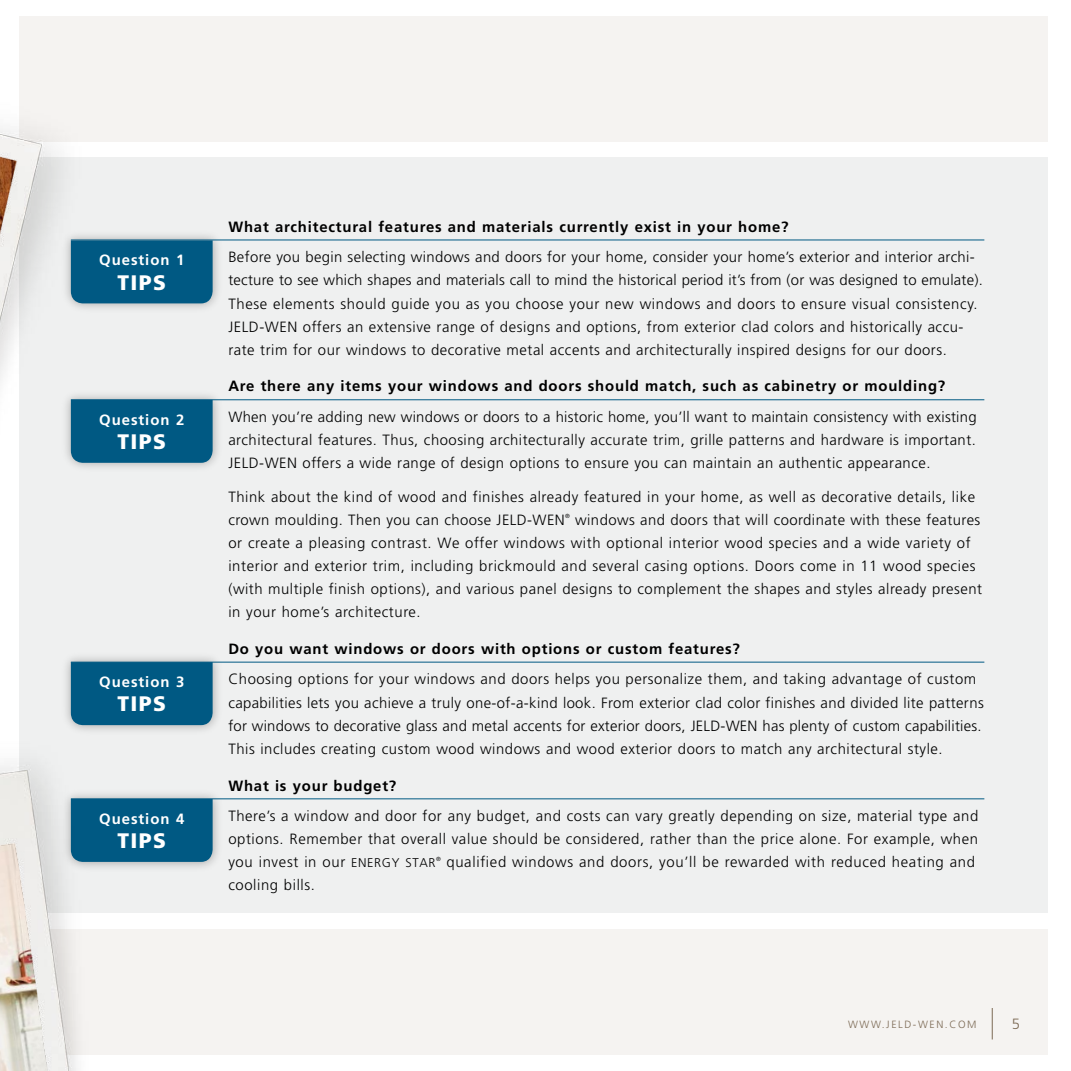
<style>
.page{position:relative;width:1071px;height:1071px;background:#fff}
.page>*{position:absolute;margin:0;border:0;box-sizing:border-box;transform-origin:0 0}
.t1{font:900 21px "Frutiger LT Std";letter-spacing:.065em;color:#fff}
.t2{font:300 14.88px/23.1px "Frutiger LT Std";letter-spacing:.035em;color:#000}
.t3{font:700 14.88px "Frutiger LT Std";letter-spacing:.055em;color:#000}
.t4{font:700 14.88px "Frutiger LT Std";letter-spacing:.065em;color:#fff}
.t5{font:300 10.5px "Frutiger LT Std";color:#7c6a55}
.t6{font:300 5.95px "Frutiger LT Std";color:#000}
.s1{font-size:12.6px}
</style>
<div class="page">
<div style="left:19px;top:16px;width:1028px;height:126px;background:#f5f3f1"></div>
<div style="left:16px;top:929px;width:1031px;height:126px;background:#f5f3f1"></div>
<div style="left:19px;top:158px;width:1028px;height:756px;background:#eff0f0"></div>
<div style="left:60px;top:230px;width:164px;height:86px;background:#000;opacity:.3"></div>
<div style="left:158px;top:241px;width:55px;height:62px;background:#005983"></div>
<div style="left:60px;top:389px;width:164px;height:86px;background:#000;opacity:.3"></div>
<div style="left:158px;top:400px;width:55px;height:63px;background:#005983"></div>
<div style="left:60px;top:652px;width:164px;height:85px;background:#000;opacity:.3"></div>
<div style="left:158px;top:663px;width:55px;height:62px;background:#005983"></div>
<div style="left:60px;top:788px;width:164px;height:86px;background:#000;opacity:.3"></div>
<div style="left:158px;top:799px;width:55px;height:63px;background:#005983"></div>
<hr style="left:71px;top:240px;width:913px;height:1px;background:#005983">
<hr style="left:71px;top:399px;width:913px;height:1px;background:#005983">
<hr style="left:71px;top:662px;width:913px;height:1px;background:#005983">
<hr style="left:71px;top:798px;width:913px;height:1px;background:#005983">
<img style="left:0;top:128px;width:158px;height:943px">
<hr style="left:992px;top:1008px;width:1px;height:32px;background:#7c6a55">
<p class="t4" style="left:99px;top:251px;width:87px">Question 1</p>
<h1 class="t1" style="left:118px;top:270px;width:50px">TIPS</h1>
<p class="t4" style="left:99px;top:411px;width:87px">Question 2</p>
<h1 class="t1" style="left:118px;top:429px;width:50px">TIPS</h1>
<p class="t4" style="left:99px;top:673px;width:87px">Question 3</p>
<h1 class="t1" style="left:118px;top:691px;width:50px">TIPS</h1>
<p class="t4" style="left:99px;top:810px;width:87px">Question 4</p>
<h1 class="t1" style="left:118px;top:828px;width:50px">TIPS</h1>
<p class="t3" style="left:228px;top:218px;width:562px">What architectural features and materials currently exist in your home?</p>
<p class="t2" style="left:228px;top:246px;width:756px">Before you begin selecting windows and doors for your home, consider your home’s exterior and interior archi&shy;tecture to see which shapes and materials call to mind the historical period it’s from (or was designed to emulate).<br>These elements should guide you as you choose your new windows and doors to ensure visual consistency.<br>JELD-WEN offers an extensive range of designs and options, from exterior clad colors and historically accu&shy;rate trim for our windows to decorative metal accents and architecturally inspired designs for our doors.</p>
<p class="t3" style="left:228px;top:378px;width:719px">Are there any items your windows and doors should match, such as cabinetry or moulding?</p>
<p class="t2" style="left:228px;top:406px;width:750px;text-align:justify">When you’re adding new windows or doors to a historic home, you’ll want to maintain consistency with existing architectural features. Thus, choosing architecturally accurate trim, grille patterns and hardware is important.<br>JELD-WEN offers a wide range of design options to ensure you can maintain an authentic appearance.</p>
<p class="t2" style="left:228px;top:485px;width:748px">Think about the kind of wood and finishes already featured in your home, as well as decorative details, like crown moulding. Then you can choose JELD-WEN</p>
<p class="t2" style="left:228px;top:508px;width:755px;text-indent:347px">windows and doors that will coordinate with these features or create a pleasing contrast. We offer windows with optional interior wood species and a wide variety of interior and exterior trim, including brickmould and several casing options. Doors come in 11 wood species (with multiple finish options), and various panel designs to complement the shapes and styles already present in your home’s architecture.</p>
<p class="t3" style="left:228px;top:640px;width:513px">Do you want windows or doors with options or custom features?</p>
<p class="t2" style="left:228px;top:668px;width:757px">Choosing options for your windows and doors helps you personalize them, and taking advantage of custom capabilities lets you achieve a truly one-of-a-kind look. From exterior clad color finishes and divided lite patterns for windows to decorative glass and metal accents for exterior doors, JELD-WEN has plenty of custom capabilities.<br>This includes creating custom wood windows and wood exterior doors to match any architectural style.</p>
<p class="t3" style="left:228px;top:777px;width:170px">What is your budget?</p>
<p class="t2" style="left:228px;top:805px;width:751px;text-align:justify">There’s a window and door for any budget, and costs can vary greatly depending on size, material type and options. Remember that overall value should be considered, rather than the price alone. For example, when you invest in our <span class="s1">energy star</span></p>
<p class="t6" style="left:565px;top:513px;width:6px">®</p>
<p class="t6" style="left:436px;top:856px;width:6px">®</p>
<p class="t2" style="left:446px;top:851px;width:530px">qualified windows and doors, you’ll be rewarded with reduced heating and</p>
<p class="t2" style="left:228px;top:874px;width:88px">cooling bills.</p>
<p class="t5" style="left:848px;top:1018px;width:12px">www</p>
<p class="t5" style="left:882px;top:1018px;width:46px">.JELD-wen</p>
<p class="t5" style="left:945px;top:1018px;width:33px">.co m</p>
</div>
